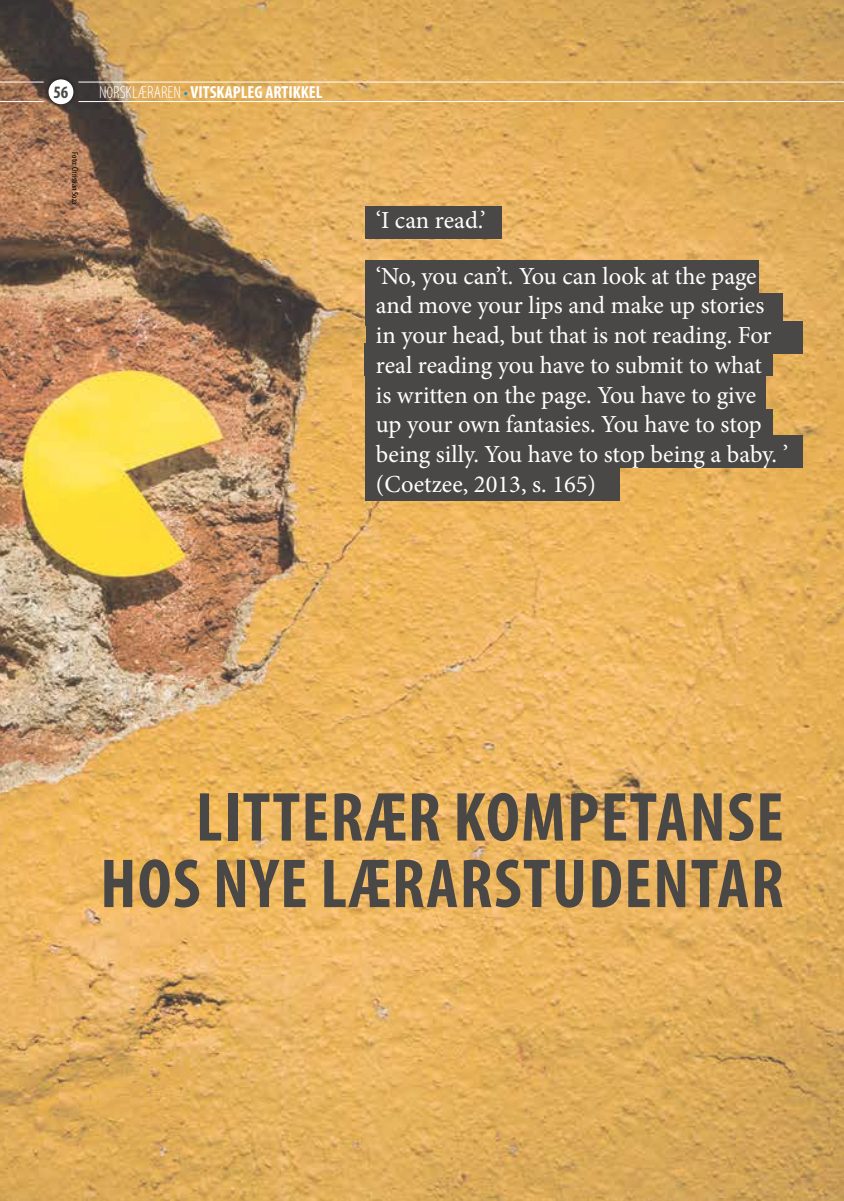
<style>
.page{position:relative;width:844px;height:1201px;background:#fff}
.page>*{position:absolute;margin:0;border:0;box-sizing:border-box;transform-origin:0 0}
.t1{font:700 condensed 70px/66.5px "Myriad Pro";letter-spacing:.02em;color:#4a4846;text-align:right}
.t2{font:24.5px/29.8px "Minion Pro";letter-spacing:-.005em;color:#fff}
.t3{font:700 condensed 17.5px "Myriad Pro";color:#fff}
.t4{font:700 condensed 17.5px "Myriad Pro";color:#4a4846}
.t5{font:condensed 8.75px "Myriad Pro";color:#000}
.s1{font-weight:300}
.s2{font-weight:300;color:#0099e2}
</style>
<div class="page">
<img style="left:0;top:0;width:843px;height:1200px">
<div style="left:365px;top:206px;width:136px;height:33px;background:#4a4846"></div>
<div style="left:365px;top:260px;width:393px;height:33px;background:#4a4846"></div>
<div style="left:365px;top:293px;width:417px;height:33px;background:#4a4846"></div>
<div style="left:365px;top:321px;width:437px;height:33px;background:#4a4846"></div>
<div style="left:365px;top:343px;width:407px;height:33px;background:#4a4846"></div>
<div style="left:365px;top:376px;width:400px;height:33px;background:#4a4846"></div>
<div style="left:365px;top:409px;width:407px;height:32px;background:#4a4846"></div>
<div style="left:365px;top:435px;width:437px;height:33px;background:#4a4846"></div>
<div style="left:365px;top:468px;width:254px;height:33px;background:#4a4846"></div>
<hr style="left:0;top:82px;width:44px;height:1px;background:#fff">
<hr style="left:78px;top:82px;width:765px;height:1px;background:#fff">
<hr style="left:0;top:101px;width:44px;height:1px;background:#fff">
<hr style="left:78px;top:101px;width:765px;height:1px;background:#fff">
<div style="left:43px;top:74px;width:35px;height:35px;background:#000;opacity:.5"></div>
<div style="left:49px;top:79px;width:24px;height:25px;background:#fff;border-radius:50%"></div>
<p class="t4" style="left:53px;top:81px;width:16px">56</p>
<p class="t3" style="left:99px;top:81px;width:224px"><span class="s1">N0RSKLÆRAREN</span> <span class="s2">•</span> VITSKAPLEG ARTIKKEL</p>
<p class="t5" style="left:80px;top:152px;width:54px;rotate:90deg">Foto: Christian Soza</p>
<p class="t2" style="left:376px;top:206px;width:111px">‘I can read.’</p>
<p class="t2" style="left:376px;top:261px;width:413px">‘No, you can’t. You can look at the page and move your lips and make up stories in your head, but that is not reading. For real reading you have to submit to what<br>is written on the page. You have to give<br>up your own fantasies. You have to stop being silly. You have to stop being a baby. ’ (Coetzee, 2013, s. 165)</p>
<h1 class="t1" style="left:100px;top:782px;width:684px">LITTERÆR KOMPETANSE<br>HOS NYE LÆRARSTUDENTAR</h1>
</div>
